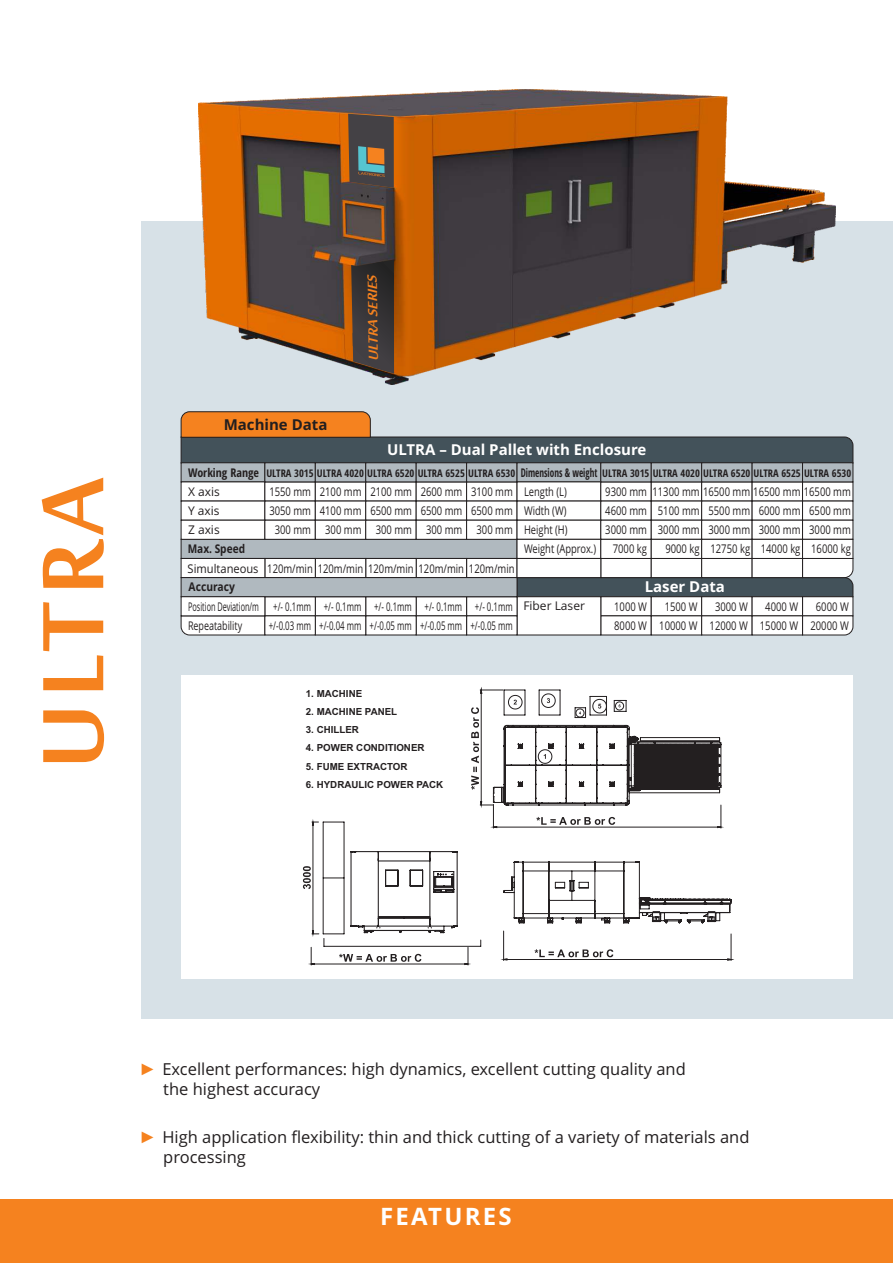
<style>
.page{position:relative;width:893px;height:1263px;background:#fff}
.page>*{position:absolute;margin:0;border:0;box-sizing:border-box;transform-origin:0 0}
.t1{font:700 120px "Sakkal Majalla";letter-spacing:.04em;color:#f5821f}
.t2{font:700 24px "Open Sans";letter-spacing:.09em;color:#fff}
.t3{font:italic 700 18.3px "Sakkal Majalla";color:#f5821f}
.t4{font:16.5px/19.8px "Open Sans";color:#231f20}
.t5{font:700 15px "Open Sans";color:#fff}
.t6{font:700 15px "Open Sans";color:#231f20}
.t7{font:12px/19.2px "Open Sans";color:#231f20;text-align:center;scale:.79 1}
.t8{font:12px/19.2px "Open Sans";color:#231f20;text-align:center;scale:.66 1}
.t9{font:12px/19.2px "Open Sans";color:#231f20;text-align:justify;scale:.78 1}
.t10{font:12px/19.2px "Open Sans";color:#231f20;scale:.61 1}
.t11{font:12px/19.2px "Open Sans";color:#231f20;text-align:justify}
.t12{font:12px "Open Sans";color:#231f20;scale:.93 1}
.t13{font:700 12px "Open Sans";color:#231f20;scale:.84 1}
.t14{font:700 12px "Open Sans";color:#231f20;scale:.86 1}
.t15{font:700 condensed 10.5px "Open Sans";color:#231f20}
.t16{font:700 9.75px "Arial";color:#231f20}
.s1{font-size:12px}
.s2{font-family:"Arial Narrow";font-weight:700;color:#f5821f}
</style>
<div class="page">
<div style="left:141px;top:221px;width:752px;height:798px;background:#d7e1e7"></div>
<div style="left:0;top:1199px;width:893px;height:64px;background:#f5821f"></div>
<div style="left:181px;top:675px;width:672px;height:304px;background:#fff"></div>
<svg style="left:303px;top:689px;width:429px;height:276px"></svg>
<svg style="left:180px;top:411px;width:674px;height:225px;background:#c3c4c3"></svg>
<img style="left:198px;top:89px;width:638px;height:295px">
<img style="left:351px;top:260px;width:43px;height:114px">
<svg style="left:348px;top:114px;width:46px;height:74px;background:#5a544d"></svg>
<h1 class="t1" style="left:22px;top:769px;width:293px;rotate:-90deg">ULTRA</h1>
<p class="t6" style="left:224px;top:419px;width:105px">Machine Data</p>
<h3 class="t3" style="left:366px;top:361px;width:87px;rotate:-91deg">ULTRA SERIES</h3>
<p class="t5" style="left:387px;top:444px;width:261px">ULTRA – Dual Pallet with Enclosure</p>
<p class="t15" style="left:188px;top:469px;width:329px"><span class="s1">Working Range</span> ULTRA 3015 ULTRA 4020 ULTRA 6520 ULTRA 6525 ULTRA 6530</p>
<p class="t7" style="left:320px;top:483px;width:54px">2100 mm<br>4100 mm<br>300 mm</p>
<p class="t7" style="left:370px;top:483px;width:54px">2100 mm<br>6500 mm<br>300 mm</p>
<p class="t7" style="left:421px;top:483px;width:54px">2600 mm<br>6500 mm<br>300 mm</p>
<p class="t7" style="left:471px;top:483px;width:54px">3100 mm<br>6500 mm<br>300 mm</p>
<p class="t15" style="left:521px;top:469px;width:332px"><span class="s1">Dimensions &amp; weight</span> ULTRA 3015 ULTRA 4020 ULTRA 6520 ULTRA 6525 ULTRA 6530</p>
<p class="t9" style="left:524px;top:483px;width:57px">Length (L)<br>Width (W)<br>Height (H)</p>
<p class="t11" style="left:188px;top:483px;width:33px">X axis Y axis Z axis</p>
<p class="t7" style="left:269px;top:483px;width:54px">1550 mm<br>3050 mm<br>300 mm</p>
<p class="t7" style="left:267px;top:560px;width:314px">120m/min 120m/min 120m/min 120m/min 120m/min</p>
<p class="t8" style="left:269px;top:598px;width:66px">+/- 0.1mm +/-0.03 mm</p>
<p class="t8" style="left:319px;top:598px;width:66px">+/- 0.1mm +/-0.04 mm</p>
<p class="t8" style="left:370px;top:598px;width:66px">+/- 0.1mm +/-0.05 mm</p>
<p class="t8" style="left:420px;top:598px;width:66px">+/- 0.1mm +/-0.05 mm</p>
<p class="t8" style="left:470px;top:598px;width:66px">+/- 0.1mm +/-0.05 mm</p>
<p class="t7" style="left:605px;top:483px;width:312px">9300 mm 11300 mm 16500 mm 16500 mm 16500 mm</p>
<p class="t7" style="left:605px;top:502px;width:54px">4600 mm</p>
<p class="t7" style="left:605px;top:521px;width:54px">3000 mm</p>
<p class="t7" style="left:613px;top:541px;width:45px">7000 kg</p>
<p class="t7" style="left:658px;top:502px;width:54px;text-align:right">5100 mm<br>3000 mm<br>9000 kg</p>
<p class="t7" style="left:708px;top:502px;width:54px;text-align:justify">5500 mm 3000 mm 12750 kg</p>
<p class="t7" style="left:759px;top:502px;width:54px;text-align:justify">6000 mm 3000 mm 14000 kg</p>
<p class="t7" style="left:809px;top:502px;width:54px;text-align:justify">6500 mm 3000 mm 16000 kg</p>
<p class="t13" style="left:188px;top:544px;width:70px">Max. Speed</p>
<p class="t9" style="left:524px;top:541px;width:94px">Weight (Approx.)</p>
<p class="t12" style="left:188px;top:563px;width:78px">Simultaneous</p>
<p class="t14" style="left:189px;top:582px;width:55px">Accuracy</p>
<p class="t10" style="left:188px;top:598px;width:118px">Position Deviation/m<br>Repeatability</p>
<p class="t5" style="left:645px;top:581px;width:82px">Laser Data</p>
<p class="t11" style="left:523px;top:597px;width:63px">Fiber Laser</p>
<p class="t7" style="left:614px;top:598px;width:43px;text-align:left">1000 W<br>8000 W</p>
<p class="t7" style="left:659px;top:598px;width:50px">1500 W<br>10000 W</p>
<p class="t7" style="left:710px;top:598px;width:50px">3000 W<br>12000 W</p>
<p class="t7" style="left:760px;top:598px;width:50px">4000 W<br>15000 W</p>
<p class="t7" style="left:810px;top:598px;width:50px">6000 W<br>20000 W</p>
<p class="t16" style="left:306px;top:690px;width:58px">1. MACHINE</p>
<p class="t16" style="left:306px;top:708px;width:93px">2. MACHINE PANEL</p>
<p class="t16" style="left:306px;top:726px;width:55px">3. CHILLER</p>
<p class="t16" style="left:306px;top:744px;width:120px">4. POWER CONDITIONER</p>
<p class="t16" style="left:306px;top:762px;width:103px">5. FUME EXTRACTOR</p>
<p class="t16" style="left:306px;top:780px;width:139px">6. HYDRAULIC POWER PACK</p>
<h3 class="t4" style="left:163px;top:1060px;width:524px;text-indent:-21px"><span class="s2">►</span> Excellent performances: high dynamics, excellent cutting quality and the highest accuracy</h3>
<h3 class="t4" style="left:163px;top:1129px;width:588px;text-indent:-21px"><span class="s2">►</span> High application flexibility: thin and thick cutting of a variety of materials and processing</h3>
<h2 class="t2" style="left:380px;top:1207px;width:133px">FEATURES</h2>
</div>
